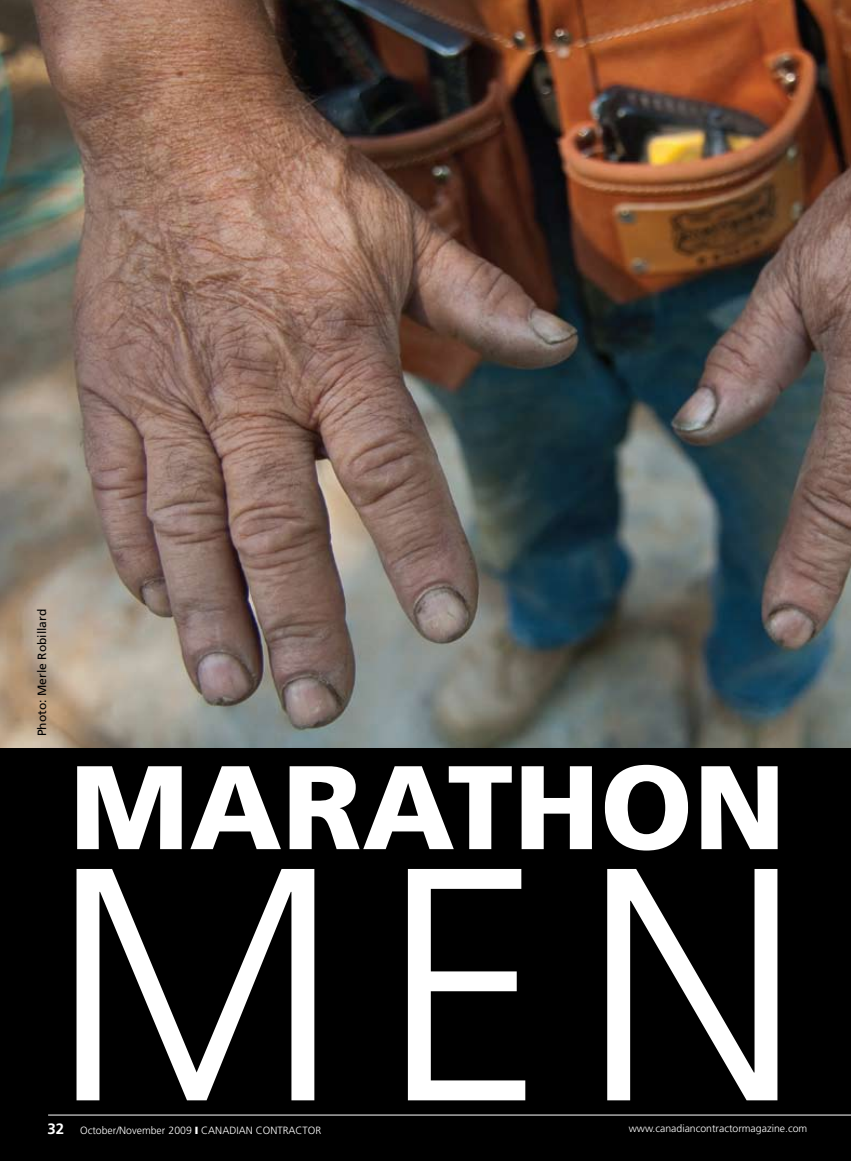
<style>
.page{position:relative;width:851px;height:1161px;background:#fff}
.page>*{position:absolute;margin:0;border:0;box-sizing:border-box;transform-origin:0 0}
.t1{font:300 331.5px "Frutiger LT Std";color:#fff}
.t2{font:900 118.8px "Frutiger LT Std";letter-spacing:.005em;color:#fff}
.t3{font:700 15px "Frutiger LT Std";color:#fff}
.t4{font:12px "Frutiger LT Std";color:#000}
.t5{font:300 10.5px "Frutiger LT Std";color:#fff}
</style>
<div class="page">
<div style="left:0;top:747px;width:850px;height:414px;background:#000"></div>
<img style="left:0;top:0;width:850px;height:748px">
<hr style="left:48px;top:1115px;width:802px;height:1px;background:#fff">
<p class="t4" style="left:35px;top:736px;width:129px;rotate:-90deg">Photo: Merle Robillard</p>
<h3 class="t3" style="left:47px;top:1120px;width:18px">32</h3>
<h2 class="t2" style="left:70px;top:736px;width:717px">MARATHON</h2>
<h1 class="t1" style="left:48px;top:798px;width:756px">MEN</h1>
<p class="t5" style="left:80px;top:1124px;width:242px">October/November 2009 Canadian Contracto r</p>
<p class="t5" style="left:628px;top:1122px;width:180px">www.canadiancontractormagazine.com</p>
</div>
